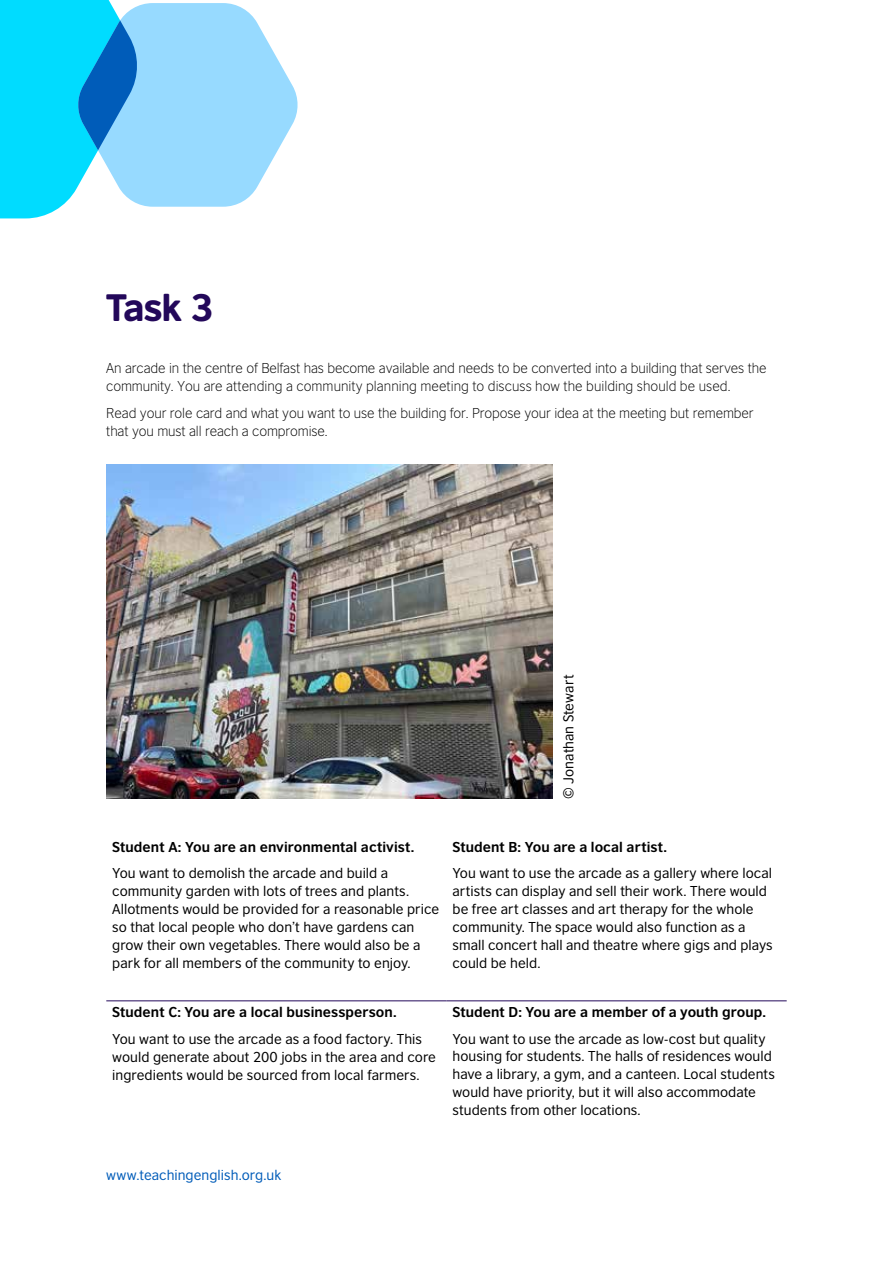
<style>
.page{position:relative;width:893px;height:1263px;background:#fff}
.page>*{position:absolute;margin:0;border:0;box-sizing:border-box;transform-origin:0 0}
.t1{font:36px "British Council Sans Headline";color:#23085a}
.t2{font:13.5px/18px "British Council Sans";letter-spacing:.005em;color:#000}
.t3{font:300 13.5px/18px "British Council Sans";letter-spacing:-.01em;color:#000}
.t4{font:700 13.5px "British Council Sans";letter-spacing:.005em;color:#000}
.t5{font:13.5px "British Council Sans";letter-spacing:.005em;color:#005cb9}
</style>
<div class="page">
<svg style="left:140px;top:3px;width:158px;height:204px;fill:#97daff"></svg>
<svg style="left:0;top:0;width:140px;height:218px;background:#29cef5"></svg>
<hr style="left:106px;top:1000px;width:340px;height:1px;background:#23085a">
<hr style="left:446px;top:1000px;width:341px;height:1px;background:#23085a">
<img style="left:106px;top:464px;width:447px;height:335px">
<h1 class="t1" style="left:106px;top:279px;width:109px">Task 3</h1>
<p class="t3" style="left:106px;top:358px;width:662px">An arcade in the centre of Belfast has become available and needs to be converted into a building that serves the community. You are attending a community planning meeting to discuss how the building should be used.</p>
<p class="t3" style="left:106px;top:403px;width:649px">Read your role card and what you want to use the building for. Propose your idea at the meeting but remember that you must all reach a compromise.</p>
<p class="t2" style="left:558px;top:799px;width:126px;rotate:-90deg">© Jonathan Stewart</p>
<p class="t4" style="left:112px;top:835px;width:304px">Student A: You are an environmental activist.</p>
<p class="t2" style="left:112px;top:863px;width:328px">You want to demolish the arcade and build a community garden with lots of trees and plants.<br>Allotments would be provided for a reasonable price so that local people who don’t have gardens can grow their own vegetables. There would also be a park for all members of the community to enjoy.</p>
<p class="t4" style="left:452px;top:835px;width:216px">Student B: You are a local artist.</p>
<p class="t2" style="left:452px;top:863px;width:322px">You want to use the arcade as a gallery where local artists can display and sell their work. There would be free art classes and art therapy for the whole community. The space would also function as a small concert hall and theatre where gigs and plays could be held.</p>
<p class="t4" style="left:112px;top:1000px;width:286px">Student C: You are a local businessperson.</p>
<p class="t2" style="left:112px;top:1028px;width:325px">You want to use the arcade as a food factory. This would generate about 200 jobs in the area and core ingredients would be sourced from local farmers.</p>
<p class="t4" style="left:452px;top:1000px;width:315px">Student D: You are a member of a youth group.</p>
<p class="t2" style="left:452px;top:1028px;width:324px">You want to use the arcade as low-cost but quality housing for students. The halls of residences would have a library, a gym, and a canteen. Local students would have priority, but it will also accommodate students from other locations.</p>
<p class="t5" style="left:106px;top:1163px;width:177px">www.teachingenglish.org.uk</p>
</div>
